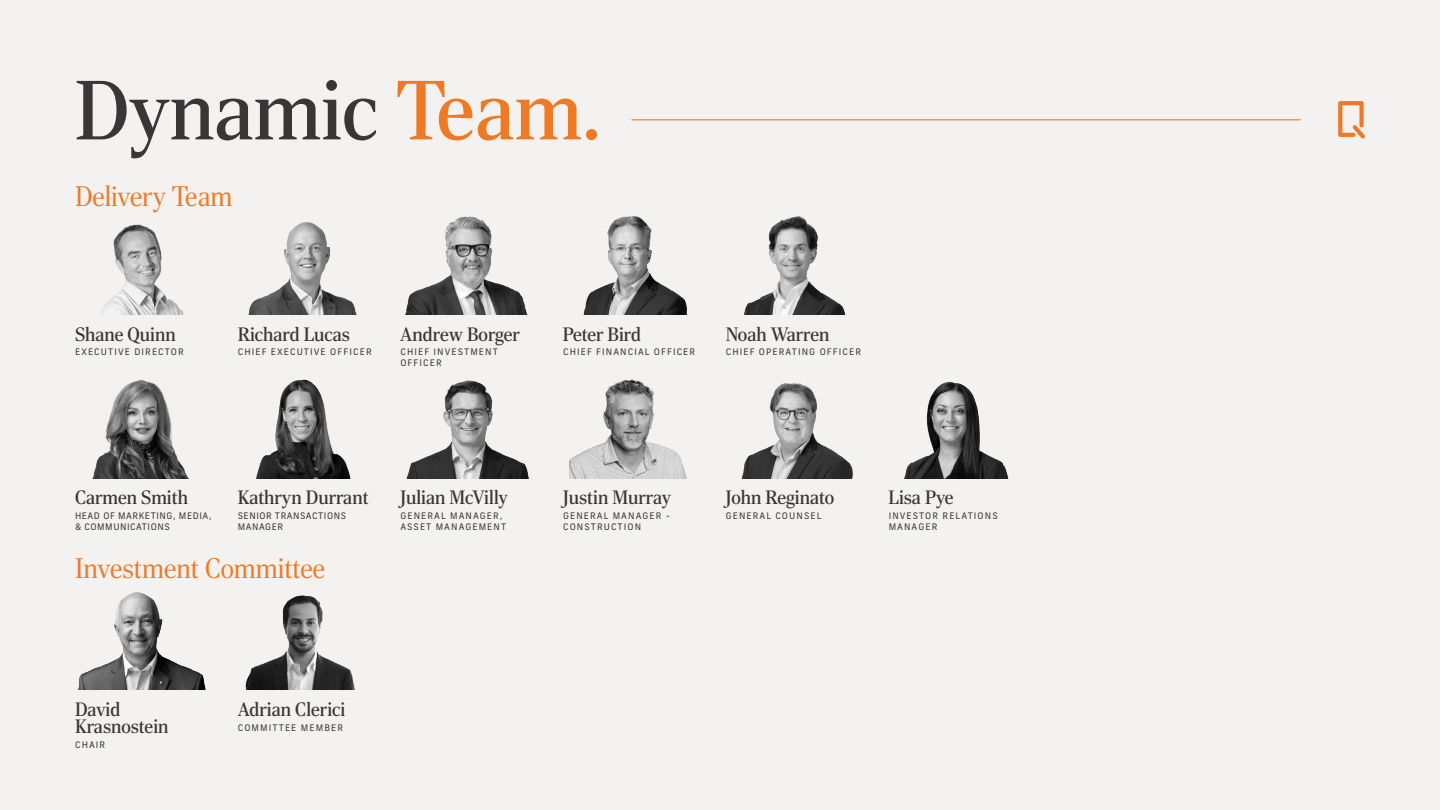
<style>
.page{position:relative;width:1440px;height:810px;background:#f4f2f1}
.page>*{position:absolute;margin:0;border:0;box-sizing:border-box;transform-origin:0 0}
.t1{font:84.38px "Rocky";color:#3c3537}
.t2{font:300 28.5px "Rocky";color:#ef7a25}
.t3{font:19.5px/17.2px "Rocky";color:#3c3537}
.t4{font:9px/10.8px "New Frank";letter-spacing:.12em;color:#3c3537}
.t5{font:9px/10.8px "New Frank";letter-spacing:.06em;color:#3c3537}
.s1{color:#ef7a25}
</style>
<div class="page">
<svg style="left:1338px;top:101px;width:27px;height:38px"></svg>
<hr style="left:632px;top:119px;width:669px;height:1px;background:#ef7a25">
<img style="left:101px;top:224px;width:83px;height:91px">
<img style="left:248px;top:222px;width:109px;height:93px">
<img style="left:405px;top:216px;width:123px;height:99px">
<img style="left:583px;top:216px;width:104px;height:99px">
<img style="left:744px;top:216px;width:102px;height:99px">
<img style="left:92px;top:380px;width:97px;height:98px">
<img style="left:256px;top:379px;width:95px;height:99px">
<img style="left:245px;top:595px;width:110px;height:95px">
<img style="left:78px;top:592px;width:128px;height:98px">
<img style="left:406px;top:380px;width:123px;height:98px">
<img style="left:569px;top:379px;width:118px;height:99px">
<img style="left:742px;top:383px;width:111px;height:95px">
<img style="left:904px;top:382px;width:105px;height:96px">
<h1 class="t1" style="left:75px;top:62px;width:527px">Dynamic <span class="s1">Team.</span></h1>
<h2 class="t2" style="left:75px;top:181px;width:159px">Delivery Team</h2>
<h3 class="t3" style="left:75px;top:325px;width:102px">Shane Quinn</h3>
<p class="t4" style="left:75px;top:347px;width:110px">EXECUTIVE DIRECTOR</p>
<h3 class="t3" style="left:238px;top:325px;width:114px">Richard Lucas</h3>
<p class="t4" style="left:238px;top:347px;width:135px">CHIEF EXECUTIVE OFFICER</p>
<h3 class="t3" style="left:400px;top:325px;width:121px">Andrew Borger</h3>
<p class="t4" style="left:400px;top:347px;width:99px">CHIEF INVESTMENT<br>OFFICER</p>
<h3 class="t3" style="left:563px;top:325px;width:80px">Peter Bird</h3>
<p class="t4" style="left:563px;top:347px;width:134px">CHIEF FINANCIAL OFFICER</p>
<h3 class="t3" style="left:726px;top:325px;width:105px">Noah Warren</h3>
<p class="t4" style="left:726px;top:347px;width:137px">CHIEF OPERATING OFFICER</p>
<h3 class="t3" style="left:75px;top:489px;width:115px">Carmen Smith</h3>
<p class="t5" style="left:75px;top:510px;width:138px">HEAD OF MARKETING, MEDIA, &amp; COMMUNICATIONS</p>
<h3 class="t3" style="left:238px;top:489px;width:132px">Kathryn Durrant</h3>
<p class="t5" style="left:238px;top:510px;width:110px">SENIOR TRANSACTIONS<br>MANAGER</p>
<h2 class="t2" style="left:75px;top:552px;width:252px">Investment Committee</h2>
<h3 class="t3" style="left:400px;top:489px;width:109px">Julian McVilly</h3>
<p class="t4" style="left:400px;top:510px;width:107px">GENERAL MANAGER,<br>ASSET MANAGEMENT</p>
<h3 class="t3" style="left:75px;top:701px;width:95px">David<br>Krasnostein</h3>
<p class="t4" style="left:75px;top:739px;width:32px">CHAIR</p>
<h3 class="t3" style="left:238px;top:701px;width:109px">Adrian Clerici</h3>
<p class="t4" style="left:238px;top:722px;width:107px">COMMITTEE MEMBER</p>
<h3 class="t3" style="left:563px;top:489px;width:110px">Justin Murray</h3>
<p class="t4" style="left:563px;top:510px;width:108px">GENERAL MANAGER -<br>CONSTRUCTION</p>
<h3 class="t3" style="left:726px;top:489px;width:110px">John Reginato</h3>
<p class="t4" style="left:726px;top:510px;width:97px">GENERAL COUNSEL</p>
<h3 class="t3" style="left:889px;top:489px;width:66px">Lisa Pye</h3>
<p class="t4" style="left:889px;top:510px;width:111px">INVESTOR RELATIONS<br>MANAGER</p>
</div>
